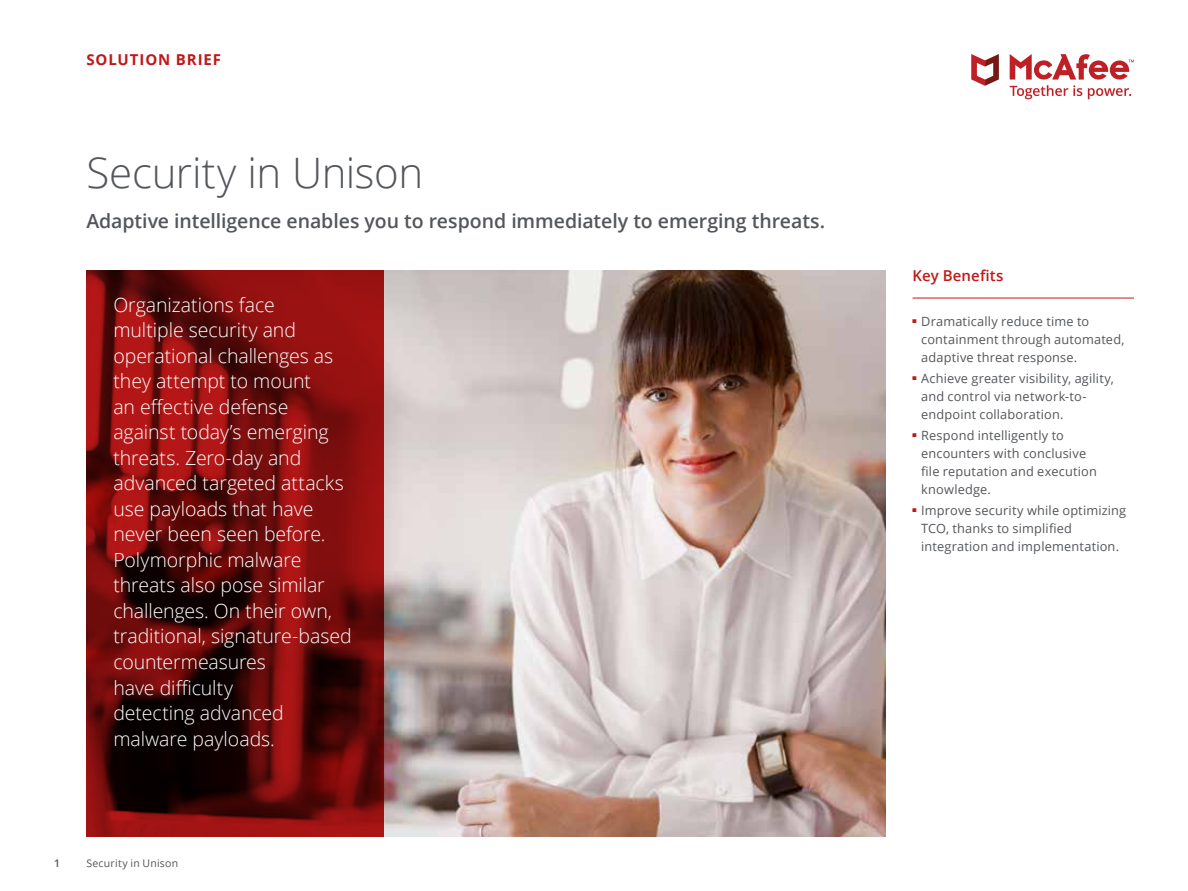
<style>
.page{position:relative;width:1188px;height:891px;background:#fff}
.page>*{position:absolute;margin:0;border:0;box-sizing:border-box;transform-origin:0 0}
.t1{font:300 42px "Open Sans";letter-spacing:-.005em;color:#53565a}
.t2{font:300 19.5px/25.5px "Open Sans";letter-spacing:-.005em;color:#fff}
.t3{font:600 19.5px "Open Sans";letter-spacing:-.005em;color:#53565a}
.t4{font:700 15px "Open Sans";letter-spacing:.06em;color:#c01818}
.t5{font:600 15px "Open Sans";letter-spacing:.01em;color:#c01818}
.t6{font:12.75px/18px "Open Sans";letter-spacing:.015em;color:#53565a}
.t7{font:10.5px "Open Sans";letter-spacing:.025em;color:#53565a}
.t8{font:600 10.5px "Open Sans";color:#53565a}
</style>
<div class="page">
<svg style="left:971px;top:54px;width:28px;height:32px"></svg>
<svg style="left:1010px;top:54px;width:124px;height:45px"></svg>
<img style="left:383px;top:270px;width:503px;height:567px">
<svg style="left:86px;top:270px;width:297px;height:567px;background:#6c0c0b"></svg>
<hr style="left:913px;top:298px;width:221px;height:1px;background:#c01818">
<p class="t4" style="left:86px;top:49px;width:136px">SOLUTION BRIEF</p>
<h1 class="t1" style="left:86px;top:144px;width:338px">Security in Unison</h1>
<p class="t3" style="left:86px;top:208px;width:740px">Adaptive intelligence enables you to respond immediately to emerging threats.</p>
<p class="t2" style="left:113px;top:292px;width:240px">Organizations face<br>multiple security and operational challenges as they attempt to mount<br>an effective defense against today’s emerging threats. Zero-day and advanced targeted attacks use payloads that have never been seen before.<br>Polymorphic malware threats also pose similar challenges. On their own, traditional, signature‑based countermeasures<br>have difficulty<br>detecting advanced malware payloads.</p>
<p class="t8" style="left:54px;top:856px;width:7px">1</p>
<p class="t7" style="left:86px;top:856px;width:93px">Security in Unison</p>
<p class="t5" style="left:913px;top:266px;width:92px">Key Benefits</p>
<p class="t6" style="left:921px;top:313px;width:205px;text-indent:-9px"><sup>■</sup> Dramatically reduce time to containment through automated, adaptive threat response.</p>
<p class="t6" style="left:921px;top:369px;width:194px;text-indent:-9px"><sup>■</sup> Achieve greater visibility, agility, and control via network-to&shy;endpoint collaboration.</p>
<p class="t6" style="left:921px;top:426px;width:177px;text-indent:-9px"><sup>■</sup> Respond intelligently to encounters with conclusive file reputation and execution knowledge.</p>
<p class="t6" style="left:921px;top:501px;width:206px;text-indent:-9px"><sup>■</sup> Improve security while optimizing<br>TCO, thanks to simplified integration and implementation.</p>
</div>
